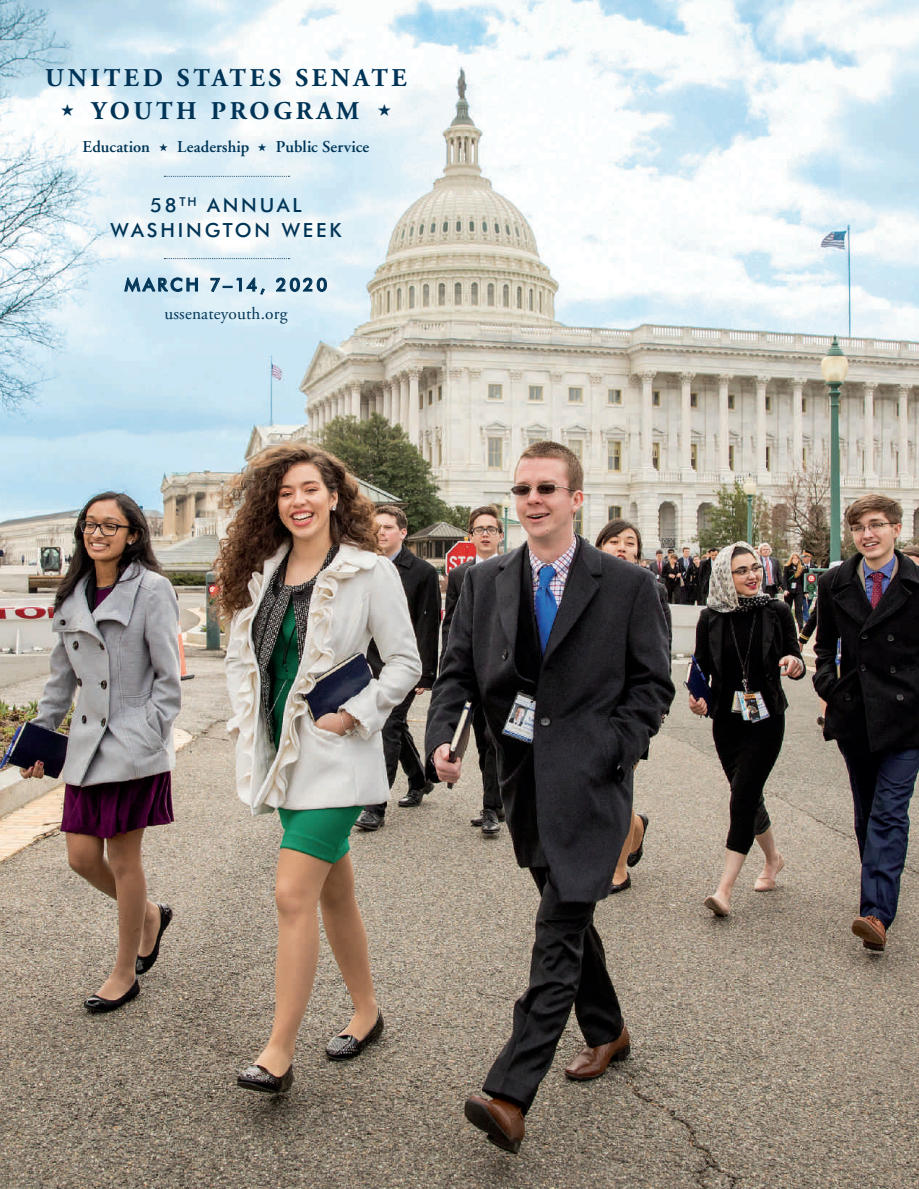
<style>
.page{position:relative;width:919px;height:1189px;background:#fff}
.page>*{position:absolute;margin:0;border:0;box-sizing:border-box;transform-origin:0 0}
.t1{font:700 25.5px/33px "Adobe Garamond";letter-spacing:.145em;color:#003456;text-align:center}
.t2{font:500 19.5px/25.5px "Futura BT";letter-spacing:.145em;color:#003456;text-align:center}
.t3{font:500 18px "Futura BT";letter-spacing:.145em;color:#003456}
.t4{font:17.25px "Adobe Garamond Pro";letter-spacing:.01em;color:#003456}
.t5{font:600 16.5px "Adobe Garamond";letter-spacing:.005em;color:#003456}
</style>
<div class="page">
<img style="left:0;top:0;width:918px;height:1188px">
<svg style="left:124px;top:276px;width:74px;height:17px"></svg>
<svg style="left:210px;top:277px;width:55px;height:18px"></svg>
<svg style="left:275px;top:277px;width:52px;height:15px"></svg>
<svg style="left:164px;top:176px;width:125px;height:1px"></svg>
<svg style="left:164px;top:258px;width:125px;height:1px"></svg>
<svg style="left:61px;top:104px;width:13px;height:12px"></svg>
<svg style="left:378px;top:104px;width:12px;height:12px"></svg>
<svg style="left:159px;top:143px;width:9px;height:8px"></svg>
<svg style="left:258px;top:143px;width:8px;height:8px"></svg>
<h1 class="t1" style="left:45px;top:61px;width:363px">UNITED STATES SENATE<br>YOUTH PROGRAM</h1>
<p class="t5" style="left:82px;top:137px;width:69px">Education</p>
<p class="t5" style="left:177px;top:137px;width:74px">Leadership</p>
<p class="t5" style="left:276px;top:137px;width:95px">Public Service</p>
<p class="t2" style="left:110px;top:192px;width:232px">58<sup>TH</sup> ANNUAL<br>WASHINGTON WEEK</p>
<p class="t3" style="left:125px;top:274px;width:204px">MARCH 7–14, 2020</p>
<p class="t4" style="left:164px;top:303px;width:124px">ussenateyouth.org</p>
</div>
